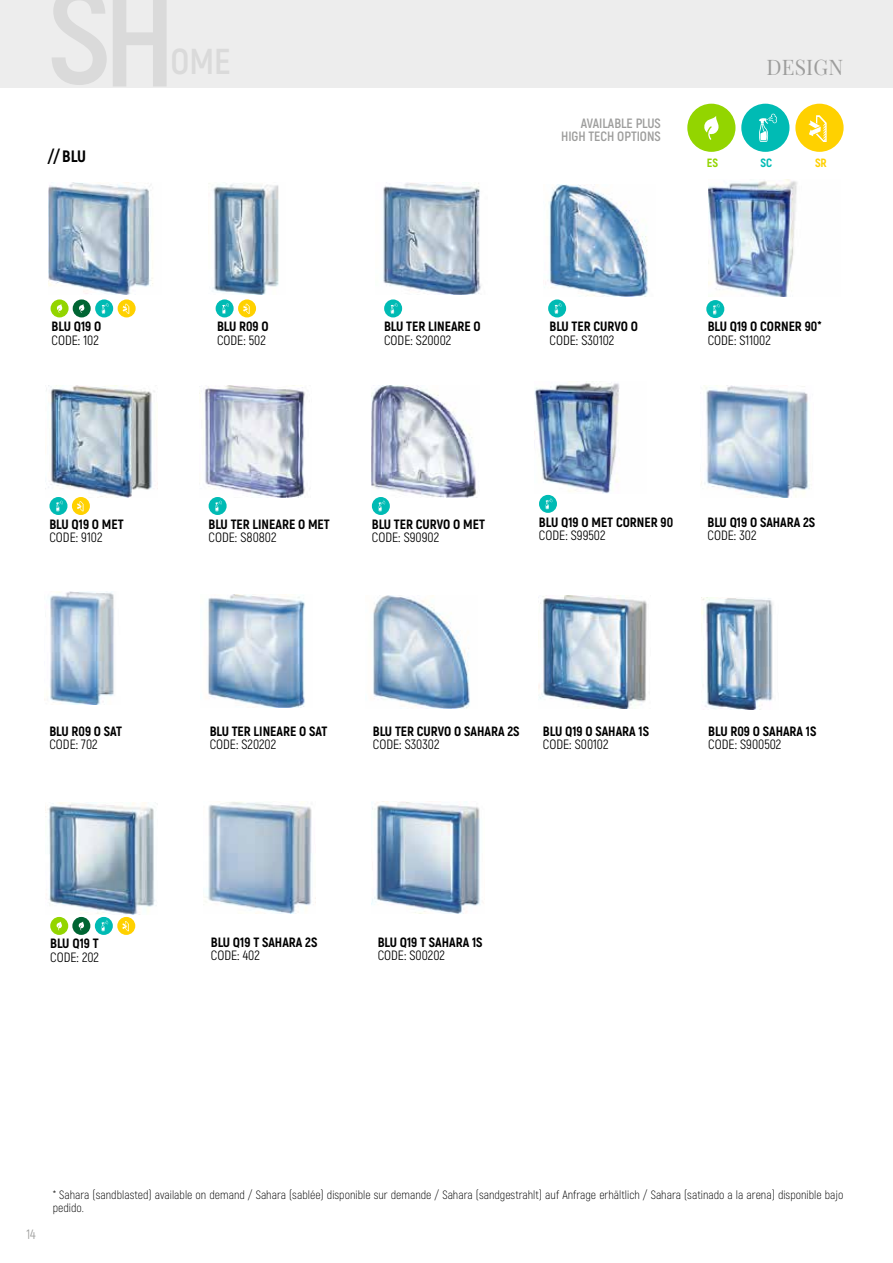
<style>
.page{position:relative;width:893px;height:1263px;background:#fff}
.page>*{position:absolute;margin:0;border:0;box-sizing:border-box;transform-origin:0 0}
.t1{font:21px "Playfair Display";letter-spacing:.01em;color:#9d9d9c}
.t2{font:800 16.5px "Akrobat";color:#000}
.t3{font:800 13.5px "Akrobat";color:#000}
.t4{font:13.5px "Akrobat";color:#000}
.t5{font:700 13.5px/13px "Akrobat";color:#9d9d9c;text-align:right}
.t6{font:13.5px "Akrobat";color:#9d9d9c}
.t7{font:300 12px/13.5px "Akrobat";color:#000}
.t8{font:800 12px "Akrobat";color:#93d500}
.t9{font:800 12px "Akrobat";color:#00bbb4}
.t10{font:800 12px "Akrobat";color:#ffd100}
</style>
<div class="page">
<div style="left:0;top:0;width:893px;height:87px;background:#ededed"></div>
<img style="left:45px;top:802px;width:113px;height:112px">
<img style="left:372px;top:801px;width:108px;height:113px">
<img style="left:203px;top:801px;width:113px;height:112px">
<img style="left:708px;top:179px;width:89px;height:118px">
<img style="left:544px;top:184px;width:105px;height:113px">
<img style="left:383px;top:182px;width:98px;height:113px">
<img style="left:702px;top:597px;width:71px;height:112px">
<img style="left:538px;top:596px;width:109px;height:112px">
<img style="left:373px;top:596px;width:97px;height:112px">
<img style="left:44px;top:592px;width:70px;height:112px">
<img style="left:208px;top:595px;width:97px;height:112px">
<img style="left:535px;top:381px;width:85px;height:112px">
<img style="left:371px;top:385px;width:106px;height:113px">
<img style="left:199px;top:385px;width:106px;height:113px">
<img style="left:45px;top:386px;width:113px;height:112px">
<img style="left:701px;top:385px;width:109px;height:113px">
<img style="left:209px;top:183px;width:70px;height:112px">
<img style="left:49px;top:182px;width:104px;height:113px">
<div style="left:72px;top:497px;width:18px;height:18px;background:#ffd100;border-radius:50%"></div>
<svg style="left:77px;top:501px;width:7px;height:10px"></svg>
<div style="left:49px;top:497px;width:18px;height:18px;background:#00bbb4;border-radius:50%"></div>
<svg style="left:56px;top:501px;width:7px;height:10px"></svg>
<div style="left:209px;top:497px;width:18px;height:18px;background:#00bbb4;border-radius:50%"></div>
<svg style="left:215px;top:501px;width:7px;height:10px"></svg>
<div style="left:372px;top:497px;width:18px;height:18px;background:#00bbb4;border-radius:50%"></div>
<svg style="left:378px;top:501px;width:7px;height:10px"></svg>
<div style="left:539px;top:495px;width:18px;height:18px;background:#00bbb4;border-radius:50%"></div>
<svg style="left:545px;top:498px;width:7px;height:11px"></svg>
<div style="left:687px;top:104px;width:48px;height:48px;background:#93d500;border-radius:50%"></div>
<svg style="left:704px;top:116px;width:15px;height:24px"></svg>
<div style="left:741px;top:104px;width:48px;height:48px;background:#00bbb4;border-radius:50%"></div>
<svg style="left:759px;top:113px;width:18px;height:29px"></svg>
<div style="left:795px;top:104px;width:49px;height:48px;background:#ffd100;border-radius:50%"></div>
<svg style="left:808px;top:115px;width:19px;height:27px"></svg>
<div style="left:238px;top:299px;width:18px;height:18px;background:#ffd100;border-radius:50%"></div>
<svg style="left:243px;top:304px;width:7px;height:10px"></svg>
<div style="left:216px;top:299px;width:18px;height:18px;background:#00bbb4;border-radius:50%"></div>
<svg style="left:222px;top:303px;width:7px;height:11px"></svg>
<div style="left:706px;top:300px;width:18px;height:18px;background:#00bbb4;border-radius:50%"></div>
<svg style="left:713px;top:304px;width:7px;height:10px"></svg>
<div style="left:384px;top:299px;width:18px;height:18px;background:#00bbb4;border-radius:50%"></div>
<svg style="left:391px;top:303px;width:6px;height:11px"></svg>
<div style="left:548px;top:299px;width:18px;height:18px;background:#00bbb4;border-radius:50%"></div>
<svg style="left:555px;top:303px;width:6px;height:11px"></svg>
<div style="left:51px;top:299px;width:18px;height:18px;background:#93d500;border-radius:50%"></div>
<svg style="left:57px;top:304px;width:5px;height:9px"></svg>
<svg style="left:118px;top:299px;width:18px;height:18px"></svg>
<svg style="left:122px;top:304px;width:7px;height:10px"></svg>
<div style="left:95px;top:299px;width:18px;height:18px;background:#00bbb4;border-radius:50%"></div>
<svg style="left:102px;top:303px;width:7px;height:11px"></svg>
<div style="left:73px;top:299px;width:18px;height:18px;background:#006533;border-radius:50%"></div>
<svg style="left:79px;top:304px;width:5px;height:9px"></svg>
<div style="left:50px;top:917px;width:18px;height:18px;background:#93d500;border-radius:50%"></div>
<svg style="left:56px;top:921px;width:6px;height:9px"></svg>
<div style="left:117px;top:917px;width:18px;height:18px;background:#ffd100;border-radius:50%"></div>
<svg style="left:122px;top:921px;width:7px;height:10px"></svg>
<div style="left:95px;top:917px;width:18px;height:18px;background:#00bbb4;border-radius:50%"></div>
<svg style="left:101px;top:920px;width:7px;height:11px"></svg>
<div style="left:72px;top:917px;width:18px;height:18px;background:#006533;border-radius:50%"></div>
<svg style="left:78px;top:921px;width:6px;height:9px"></svg>
<h1 class="t1" style="left:766px;top:54px;width:78px">DESIGN</h1>
<p class="t5" style="left:561px;top:117px;width:101px">AVAILABLE PLUS<br>HIGH TECH OPTIONS</p>
<p class="t2" style="left:47px;top:146px;width:40px">// BLU</p>
<p class="t8" style="left:707px;top:155px;width:13px">ES</p>
<p class="t9" style="left:760px;top:155px;width:13px">SC</p>
<p class="t10" style="left:815px;top:155px;width:13px">SR</p>
<p class="t3" style="left:52px;top:318px;width:51px">BLU Q19 O</p>
<p class="t4" style="left:52px;top:332px;width:49px">CODE: 102</p>
<p class="t3" style="left:217px;top:318px;width:53px">BLU R09 O</p>
<p class="t4" style="left:217px;top:332px;width:50px">CODE: 502</p>
<p class="t3" style="left:384px;top:318px;width:98px">BLU TER LINEARE O</p>
<p class="t4" style="left:384px;top:332px;width:69px">CODE: S20002</p>
<p class="t3" style="left:549px;top:318px;width:90px">BLU TER CURVO O</p>
<p class="t4" style="left:549px;top:332px;width:66px">CODE: S30102</p>
<p class="t3" style="left:708px;top:318px;width:115px">BLU Q19 O CORNER 90*</p>
<p class="t4" style="left:708px;top:332px;width:65px">CODE: S11002</p>
<p class="t3" style="left:49px;top:515px;width:76px">BLU Q19 O MET</p>
<p class="t4" style="left:49px;top:529px;width:54px">CODE: 9102</p>
<p class="t3" style="left:209px;top:515px;width:123px">BLU TER LINEARE O MET</p>
<p class="t4" style="left:209px;top:529px;width:69px">CODE: S80802</p>
<p class="t3" style="left:372px;top:515px;width:115px">BLU TER CURVO O MET</p>
<p class="t4" style="left:372px;top:529px;width:69px">CODE: S90902</p>
<p class="t3" style="left:539px;top:513px;width:136px">BLU Q19 O MET CORNER 90</p>
<p class="t4" style="left:539px;top:527px;width:68px">CODE: S99502</p>
<p class="t3" style="left:708px;top:513px;width:109px">BLU Q19 O SAHARA 2S</p>
<p class="t4" style="left:708px;top:527px;width:50px">CODE: 302</p>
<p class="t3" style="left:49px;top:722px;width:74px">BLU R09 O SAT</p>
<p class="t4" style="left:49px;top:736px;width:50px">CODE: 702</p>
<p class="t3" style="left:210px;top:722px;width:119px">BLU TER LINEARE O SAT</p>
<p class="t4" style="left:210px;top:736px;width:68px">CODE: S20202</p>
<p class="t3" style="left:373px;top:722px;width:148px">BLU TER CURVO O SAHARA 2S</p>
<p class="t4" style="left:373px;top:736px;width:68px">CODE: S30302</p>
<p class="t3" style="left:543px;top:722px;width:108px">BLU Q19 O SAHARA 1S</p>
<p class="t4" style="left:543px;top:736px;width:67px">CODE: S00102</p>
<p class="t3" style="left:708px;top:722px;width:110px">BLU R09 O SAHARA 1S</p>
<p class="t4" style="left:708px;top:736px;width:75px">CODE: S900502</p>
<p class="t3" style="left:50px;top:935px;width:50px">BLU Q19 T</p>
<p class="t4" style="left:50px;top:949px;width:50px">CODE: 202</p>
<p class="t3" style="left:211px;top:934px;width:108px">BLU Q19 T SAHARA 2S</p>
<p class="t4" style="left:211px;top:948px;width:50px">CODE: 402</p>
<p class="t3" style="left:378px;top:934px;width:106px">BLU Q19 T SAHARA 1S</p>
<p class="t4" style="left:378px;top:948px;width:69px">CODE: S00202</p>
<p class="t6" style="left:27px;top:1226px;width:11px">14</p>
<p class="t7" style="left:53px;top:1187px;width:792px">* Sahara (sandblasted) available on demand / Sahara (sablée) disponible sur demande / Sahara (sandgestrahlt) auf Anfrage erhältlich / Sahara (satinado a la arena) disponible bajo pedido.</p>
</div>
